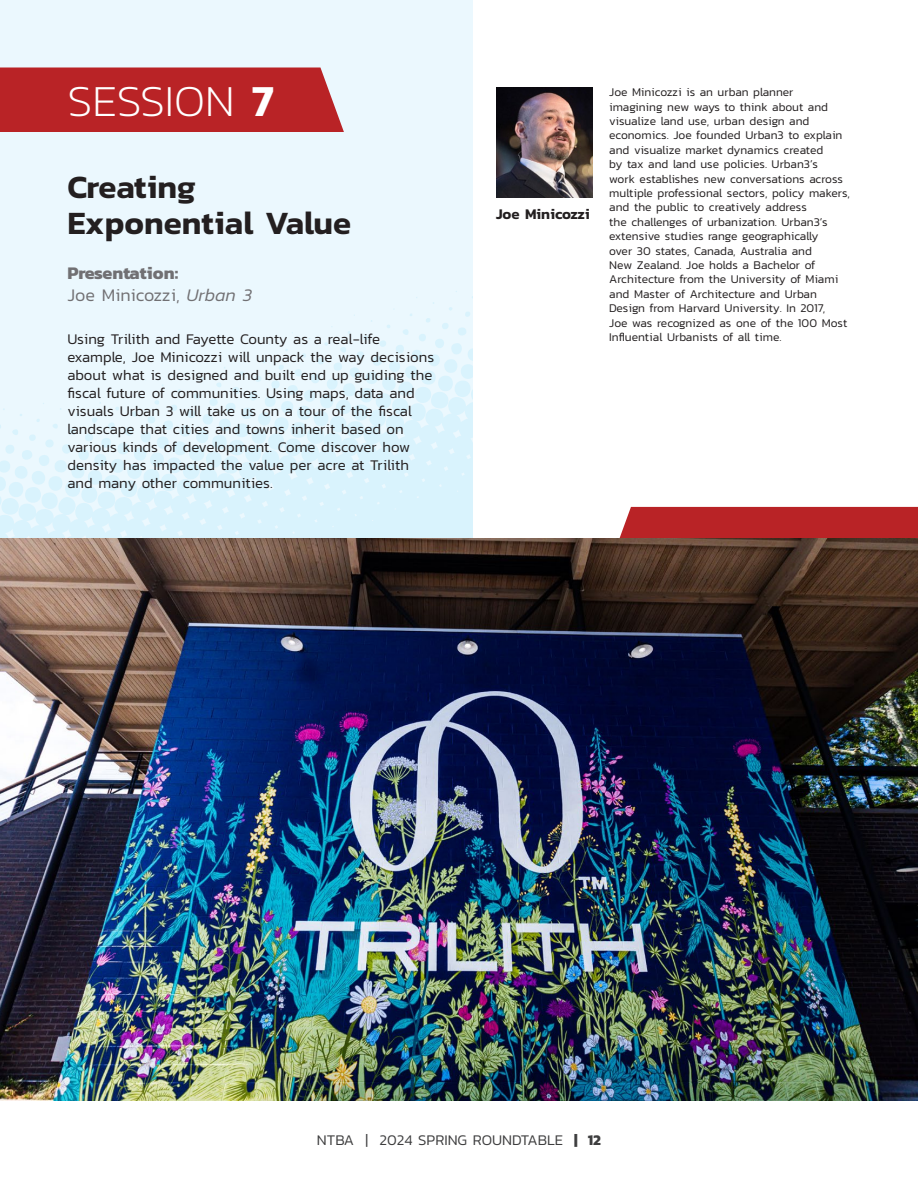
<style>
.page{position:relative;width:918px;height:1188px;background:#fff}
.page>*{position:absolute;margin:0;border:0;box-sizing:border-box;transform-origin:0 0}
.t1{font:200 45px "Kanit";color:#fff}
.t2{font:600 33px "Kanit";color:#231f20}
.t3{font:300 18px "Kanit";color:#717073}
.t4{font:700 18px "Kanit";color:#717073}
.t5{font:300 15px/18px "Kanit";color:#231f20}
.t6{font:300 15px "Kanit";color:#3e3e3f}
.t7{font:600 15px "Kanit";color:#231f20}
.t8{font:300 12px/14.4px "Kanit";color:#231f20}
.s1{font-weight:600}
.s2{font-style:italic}
.s3{font-weight:700}
</style>
<div class="page">
<div style="left:0;top:0;width:472px;height:838px;background:#ebf8fe"></div>
<svg style="left:0;top:291px;width:472px;height:248px"></svg>
<div style="left:0;top:68px;width:344px;height:64px;background:#b92326"></div>
<img style="left:496px;top:87px;width:96px;height:110px">
<svg style="left:608px;top:507px;width:310px;height:32px;background:#b93032"></svg>
<img style="left:0;top:539px;width:918px;height:561px">
<p class="t1" style="left:68px;top:71px;width:208px">SESSION <span class="s1">7</span></p>
<p class="t2" style="left:68px;top:162px;width:130px">Creating</p>
<p class="t2" style="left:68px;top:198px;width:285px">Exponential Value</p>
<p class="t4" style="left:68px;top:259px;width:112px">Presentation:</p>
<p class="t3" style="left:68px;top:283px;width:186px">Joe Minicozzi, <span class="s2">Urban 3</span></p>
<p class="t5" style="left:68px;top:330px;width:314px">Using Trilith and Fayette County as a real-life</p>
<p class="t5" style="left:68px;top:348px;width:368px">example, Joe Minicozzi will unpack the way decisions about what is designed and built end up guiding the fiscal future of communities. Using maps, data and visuals Urban 3 will take us on a tour of the fiscal landscape that cities and towns inherit based on various kinds of development. Come discover how density has impacted the value per acre at Trilith</p>
<p class="t5" style="left:68px;top:474px;width:207px">and many other communities.</p>
<p class="t7" style="left:496px;top:202px;width:95px">Joe Minicozzi</p>
<p class="t8" style="left:609px;top:85px;width:242px">Joe Minicozzi is an urban planner imagining new ways to think about and visualize land use, urban design and economics. Joe founded Urban3 to explain and visualize market dynamics created<br>by tax and land use policies. Urban3’s<br>work establishes new conversations across multiple professional sectors, policy makers, and the public to creatively address<br>the challenges of urbanization. Urban3’s extensive studies range geographically<br>over 30 states, Canada, Australia and<br>New Zealand. Joe holds a Bachelor of Architecture from the University of Miami and Master of Architecture and Urban Design from Harvard University. In 2017,<br>Joe was recognized as one of the 100 Most Influential Urbanists of all time.</p>
<p class="t6" style="left:317px;top:1130px;width:286px">NTBA | 2024 SPRING ROUNDTABLE <span class="s3">| 12</span></p>
</div>
